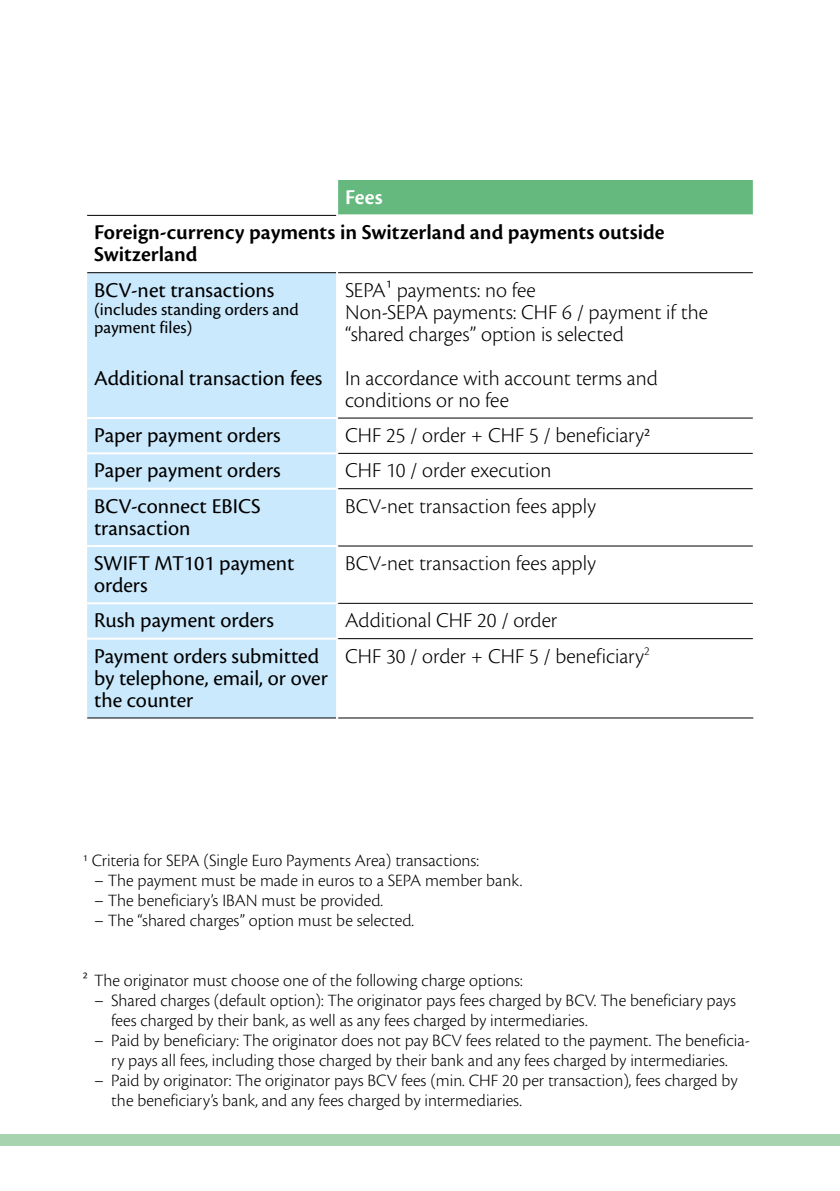
<style>
.page{position:relative;width:840px;height:1191px;background:#fff}
.page>*{position:absolute;margin:0;border:0;box-sizing:border-box;transform-origin:0 0}
.t1{font:300 22px/22px "Cronos Pro";color:#000}
.t2{font:22px/22px "Cronos Pro";color:#000}
.t3{font:600 22px/22px "Cronos Pro";color:#000}
.t4{font:600 22px "Cronos Pro";color:#fff}
.t5{font:300 18px/20px "Cronos Pro";color:#000}
.t6{font:18px/18px "Cronos Pro";color:#000}
</style>
<div class="page">
<div style="left:0;top:1134px;width:839px;height:11px;background:#a8d3af"></div>
<div style="left:337px;top:180px;width:416px;height:35px;background:#65b97e"></div>
<div style="left:87px;top:273px;width:249px;height:444px;background:#cbe9fc"></div>
<hr style="left:87px;top:272px;width:249px;height:1px;background:#000">
<hr style="left:87px;top:452px;width:249px;height:2px;background:#fff">
<hr style="left:87px;top:488px;width:249px;height:2px;background:#fff">
<hr style="left:338px;top:453px;width:414px;height:1px;background:#000">
<hr style="left:338px;top:488px;width:414px;height:1px;background:#000">
<hr style="left:336px;top:180px;width:2px;height:36px;background:#fff">
<hr style="left:752px;top:180px;width:2px;height:35px;background:#fff">
<hr style="left:338px;top:214px;width:414px;height:2px;background:#fff">
<hr style="left:87px;top:215px;width:249px;height:1px;background:#000">
<hr style="left:87px;top:417px;width:249px;height:2px;background:#fff">
<hr style="left:338px;top:272px;width:414px;height:1px;background:#000">
<hr style="left:338px;top:418px;width:414px;height:1px;background:#000">
<hr style="left:338px;top:545px;width:414px;height:1px;background:#000">
<hr style="left:338px;top:603px;width:414px;height:1px;background:#000">
<hr style="left:338px;top:638px;width:414px;height:1px;background:#000">
<hr style="left:338px;top:717px;width:415px;height:1px;background:#000">
<hr style="left:87px;top:717px;width:249px;height:1px;background:#000">
<hr style="left:87px;top:545px;width:249px;height:2px;background:#fff">
<hr style="left:87px;top:602px;width:249px;height:2px;background:#fff">
<hr style="left:87px;top:637px;width:249px;height:2px;background:#fff">
<p class="t4" style="left:345px;top:184px;width:39px">Fees</p>
<p class="t3" style="left:94px;top:222px;width:571px">Foreign-currency payments in Switzerland and payments outside<br>Switzerland</p>
<p class="t2" style="left:94px;top:279px;width:181px">BCV-net transactions</p>
<p class="t6" style="left:94px;top:300px;width:206px">(includes standing orders and payment files)</p>
<p class="t2" style="left:94px;top:367px;width:230px">Additional transaction fees</p>
<p class="t1" style="left:345px;top:279px;width:364px">SEPA¹ payments: no fee<br>Non-SEPA payments: CHF 6 / payment if the “shared charges” option is selected</p>
<p class="t1" style="left:345px;top:367px;width:314px">In accordance with account terms and conditions or no fee</p>
<p class="t2" style="left:94px;top:424px;width:188px">Paper payment orders</p>
<p class="t1" style="left:345px;top:424px;width:306px">CHF 25 / order + CHF 5 / beneficiary2</p>
<p class="t2" style="left:94px;top:459px;width:188px">Paper payment orders</p>
<p class="t1" style="left:345px;top:459px;width:208px">CHF 10 / order execution</p>
<p class="t2" style="left:94px;top:495px;width:168px">BCV-connect EBICS transaction</p>
<p class="t1" style="left:345px;top:495px;width:252px">BCV-net transaction fees apply</p>
<p class="t2" style="left:94px;top:552px;width:202px">SWIFT MT101 payment orders</p>
<p class="t1" style="left:345px;top:552px;width:252px">BCV-net transaction fees apply</p>
<p class="t2" style="left:94px;top:609px;width:181px">Rush payment orders</p>
<p class="t1" style="left:345px;top:609px;width:213px">Additional CHF 20 / order</p>
<p class="t2" style="left:94px;top:645px;width:235px">Payment orders submitted by telephone, email, or over the counter</p>
<p class="t1" style="left:345px;top:644px;width:306px">CHF 30 / order + CHF 5 / beneficiary<sup>2</sup></p>
<p class="t5" style="left:83px;top:850px;width:397px">1 Criteria for SEPA (Single Euro Payments Area) transactions:</p>
<p class="t5" style="left:94px;top:870px;width:429px">– The payment must be made in euros to a SEPA member bank.</p>
<p class="t5" style="left:94px;top:890px;width:290px">– The beneficiary’s IBAN must be provided.</p>
<p class="t5" style="left:94px;top:910px;width:321px">– The “shared charges” option must be selected.</p>
<p class="t5" style="left:83px;top:970px;width:441px">² The originator must choose one of the following charge options:</p>
<p class="t5" style="left:111px;top:990px;width:626px;text-indent:-17px">– Shared charges (default option): The originator pays fees charged by BCV. The beneficiary pays fees charged by their bank, as well as any fees charged by intermediaries.</p>
<p class="t5" style="left:94px;top:1030px;width:656px;text-align:center">– Paid by beneficiary: The originator does not pay BCV fees related to the payment. The beneficia&shy;ry pays all fees, including those charged by their bank and any fees charged by intermediaries.</p>
<p class="t5" style="left:111px;top:1070px;width:627px;text-indent:-17px">– Paid by originator: The originator pays BCV fees (min. CHF 20 per transaction), fees charged by the beneficiary’s bank, and any fees charged by intermediaries.</p>
</div>
